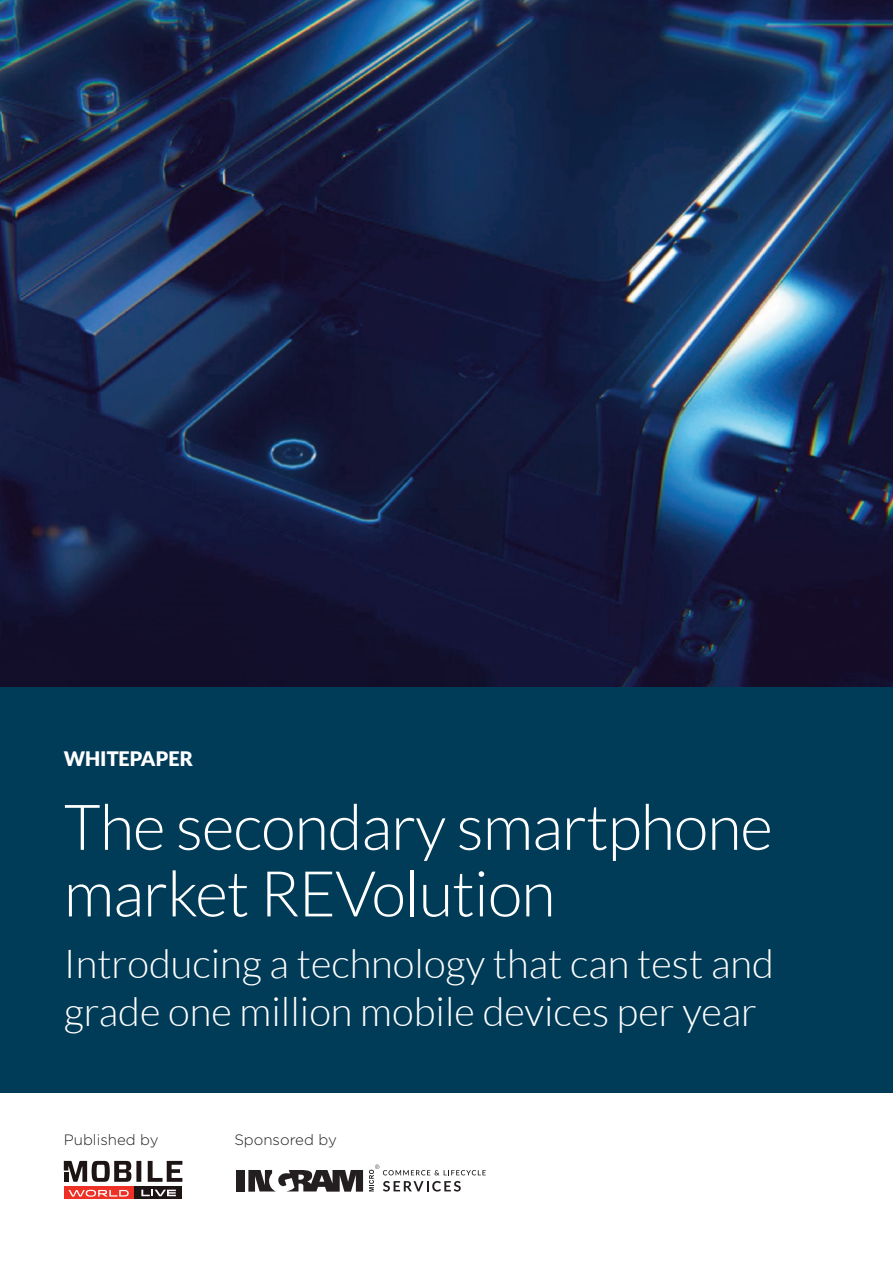
<style>
.page{position:relative;width:893px;height:1263px;background:#fff}
.page>*{position:absolute;margin:0;border:0;box-sizing:border-box;transform-origin:0 0}
.t1{font:300 63.3px/66.6px "Lato";letter-spacing:-.015em;color:#fff}
.t2{font:300 39.9px/48px "Lato";color:#fff}
.t3{font:900 19.95px "Lato";color:#fff}
.t4{font:300 15px "Gotham";color:#231f20}
</style>
<div class="page">
<img style="left:0;top:0;width:893px;height:688px">
<div style="left:64px;top:1187px;width:71px;height:12px;background:#ef3025"></div>
<div style="left:135px;top:1187px;width:47px;height:12px;background:#1d1414"></div>
<svg style="left:69px;top:1190px;width:60px;height:7px"></svg>
<svg style="left:141px;top:1189px;width:35px;height:7px"></svg>
<svg style="left:64px;top:1161px;width:118px;height:21px"></svg>
<hr style="left:64px;top:1172px;width:4px;height:10px;background:#1d1414">
<div style="left:236px;top:1170px;width:9px;height:22px;background:#231f20"></div>
<svg style="left:248px;top:1170px;width:115px;height:22px"></svg>
<svg style="left:369px;top:1164px;width:117px;height:27px"></svg>
<div style="left:0;top:688px;width:893px;height:405px;background:#003b57"></div>
<p class="t3" style="left:64px;top:746px;width:131px">WHITEPAPER</p>
<p class="t1" style="left:64px;top:792px;width:710px">The secondary smartphone market REVolution</p>
<p class="t2" style="left:64px;top:939px;width:712px">Introducing a technology that can test and grade one million mobile devices per year</p>
<p class="t4" style="left:64px;top:1131px;width:96px">Published by</p>
<p class="t4" style="left:234px;top:1131px;width:104px">Sponsored by</p>
</div>
